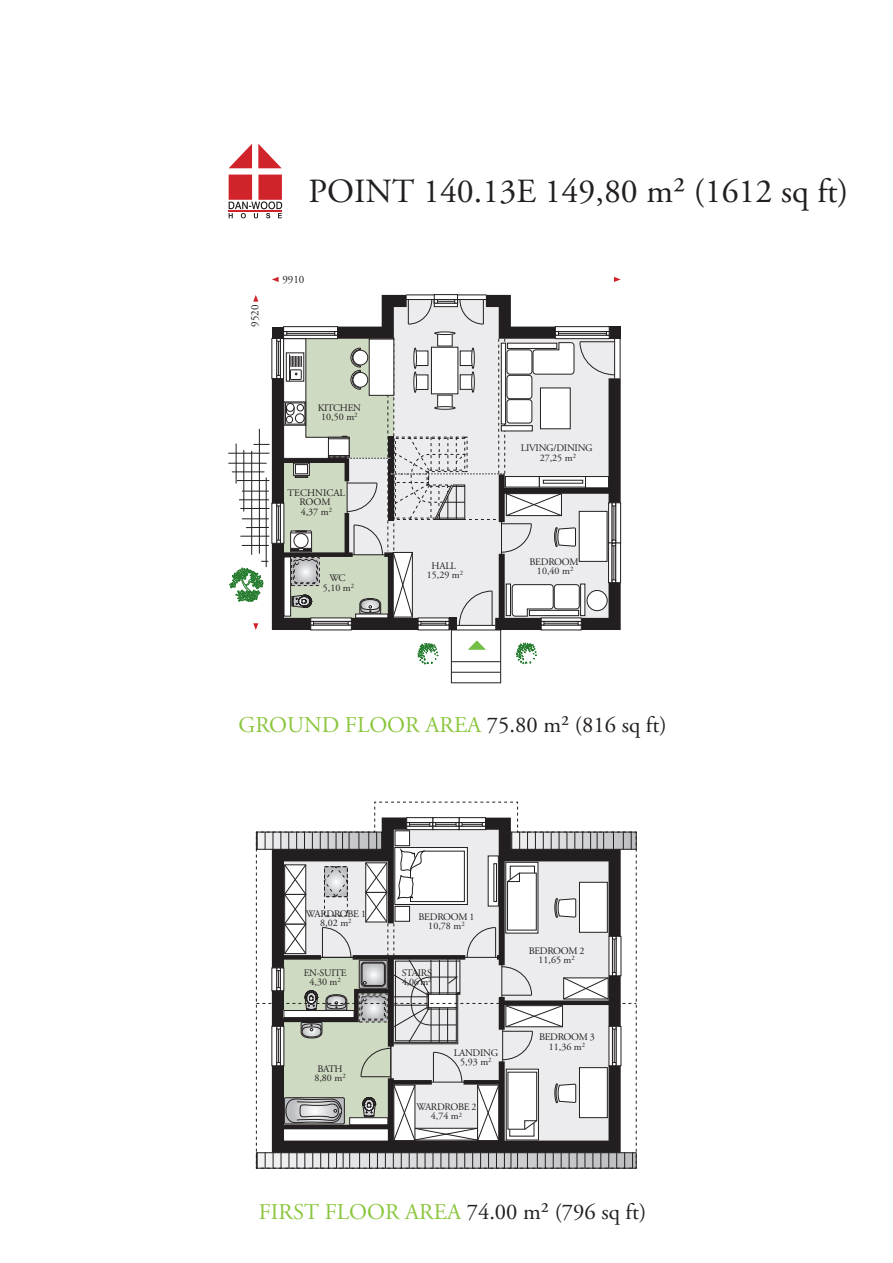
<style>
.page{position:relative;width:893px;height:1263px;background:#fff}
.page>*{position:absolute;margin:0;border:0;box-sizing:border-box;transform-origin:0 0}
.t1{font:33.75px "Adobe Garamond Pro";color:#231f20}
.t2{font:22.5px "Adobe Garamond Pro";color:#231f20}
.t3{font:11.25px "Adobe Garamond Pro";color:#231f20}
.t4{font:10.05px/9.3px "Adobe Garamond Pro";letter-spacing:-.03em;color:#231f20;text-align:center}
.t5{font:10.05px/9.3px "Adobe Garamond Pro";color:#231f20;text-align:center}
.s1{color:#8bc63e}
</style>
<div class="page">
<svg style="left:434px;top:294px;width:24px;height:1px"></svg>
<div style="left:451px;top:630px;width:50px;height:53px;border:1px solid #231f20"></div>
<hr style="left:451px;top:661px;width:50px;height:1px;background:#231f20">
<hr style="left:451px;top:672px;width:50px;height:1px;background:#231f20">
<svg style="left:468px;top:640px;width:18px;height:10px"></svg>
<svg style="left:272px;top:277px;width:7px;height:5px"></svg>
<svg style="left:614px;top:277px;width:7px;height:5px"></svg>
<svg style="left:516px;top:643px;width:21px;height:21px"></svg>
<svg style="left:417px;top:643px;width:21px;height:21px"></svg>
<div style="left:229px;top:175px;width:23px;height:25px;background:#d1232a"></div>
<div style="left:258px;top:175px;width:24px;height:25px;background:#d1232a"></div>
<svg style="left:229px;top:144px;width:23px;height:24px"></svg>
<svg style="left:258px;top:144px;width:24px;height:24px"></svg>
<svg style="left:229px;top:201px;width:53px;height:17px"></svg>
<svg style="left:229px;top:295px;width:392px;height:335px"></svg>
<svg style="left:256px;top:802px;width:381px;height:367px"></svg>
<h1 class="t1" style="left:309px;top:171px;width:541px">POINT 140.13E 149,80 m² (1612 sq ft)</h1>
<p class="t3" style="left:248px;top:327px;width:24px;rotate:-90deg">9520</p>
<p class="t3" style="left:282px;top:272px;width:24px">9910</p>
<p class="t4" style="left:318px;top:403px;width:45px">KITCHEN<br>10,50 m<sup>2</sup></p>
<p class="t5" style="left:288px;top:489px;width:59px">TECHNICAL<br>ROOM<br>4,37 m<sup>2</sup></p>
<p class="t4" style="left:323px;top:574px;width:33px">WC<br>5,10 m<sup>2</sup></p>
<p class="t4" style="left:427px;top:561px;width:38px">HALL<br>15,29 m<sup>2</sup></p>
<p class="t4" style="left:521px;top:444px;width:73px">LIVING/DINING<br>27,25 m<sup>2</sup></p>
<p class="t4" style="left:529px;top:557px;width:51px">BEDROOM<br>10,40 m<sup>2</sup></p>
<h2 class="t2" style="left:239px;top:711px;width:429px"><span class="s1">GROUND FLOOR AREA</span> 75.80 m² (816 sq ft)</h2>
<p class="t4" style="left:306px;top:909px;width:62px">WARDROBE 1<br>8,02 m<sup>2</sup></p>
<p class="t4" style="left:304px;top:968px;width:45px">EN-SUITE<br>4,30 m<sup>2</sup></p>
<p class="t4" style="left:314px;top:1064px;width:33px;text-align:left">BATH<br>8,80 m<sup>2</sup></p>
<p class="t4" style="left:418px;top:912px;width:57px">BEDROOM 1<br>10,78 m<sup>2</sup></p>
<p class="t4" style="left:402px;top:968px;width:32px;text-align:left">STAIRS<br>4,06 m<sup>2</sup></p>
<p class="t4" style="left:454px;top:1048px;width:46px">LANDING<br>5,93 m<sup>2</sup></p>
<p class="t4" style="left:416px;top:1102px;width:62px">WARDROBE 2<br>4,74 m<sup>2</sup></p>
<p class="t4" style="left:529px;top:946px;width:57px">BEDROOM 2<br>11,65 m<sup>2</sup></p>
<p class="t4" style="left:539px;top:1033px;width:57px">BEDROOM 3<br>11,36 m<sup>2</sup></p>
<h2 class="t2" style="left:259px;top:1198px;width:389px"><span class="s1">FIRST FLOOR AREA</span> 74.00 m² (796 sq ft)</h2>
</div>
